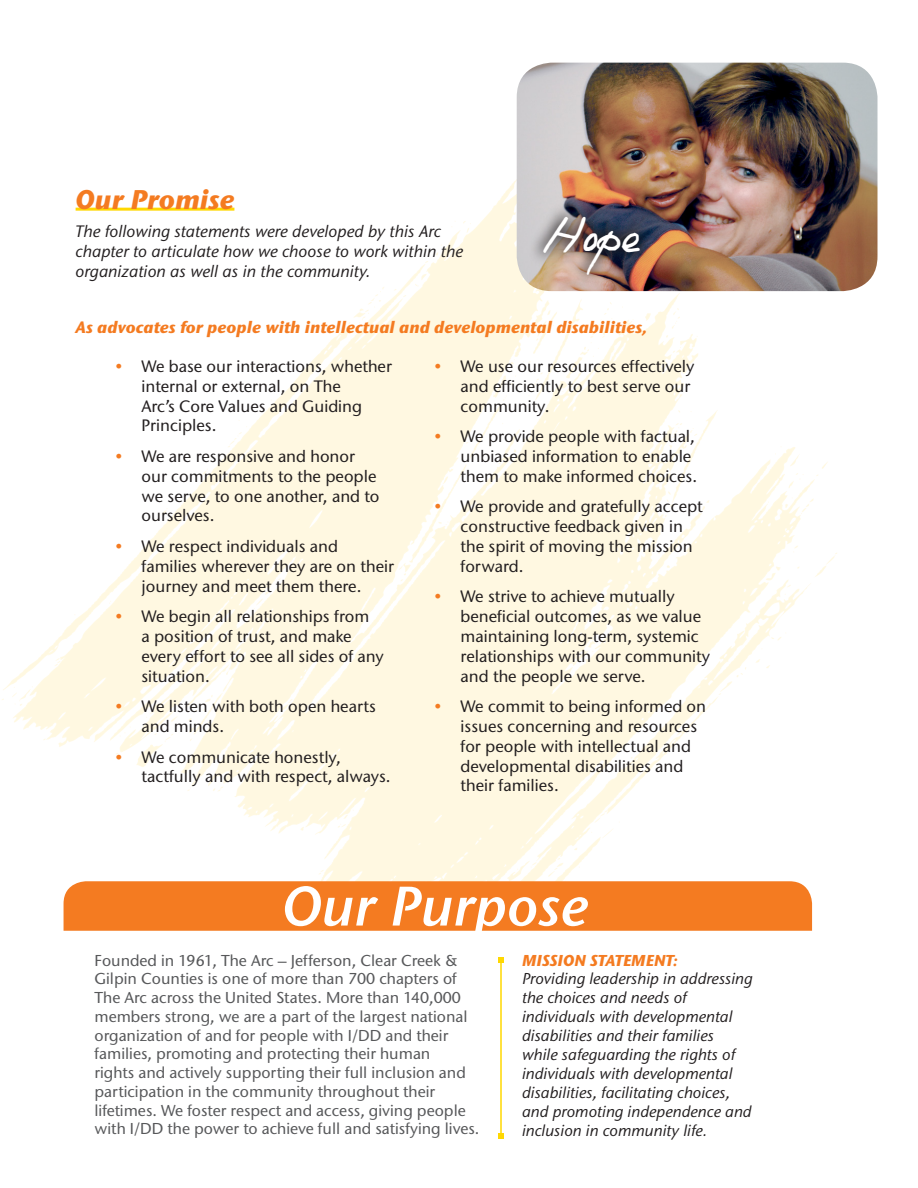
<style>
.page{position:relative;width:918px;height:1188px;background:#fff}
.page>*{position:absolute;margin:0;border:0;box-sizing:border-box;transform-origin:0 0}
.t1{font:italic 600 55.5px "Stone Sans ITC Std";color:#fff}
.t2{font:39px "Philing";color:#fff}
.t3{font:italic 700 27px "Stone Sans ITC Std";color:#f47b21}
.t4{font:500 16.5px/19.8px "Stone Sans ITC Std";color:#231f20}
.t5{font:italic 500 16.5px/19.8px "Stone Sans ITC Std";color:#231f20}
.t6{font:italic 700 16.5px "Stone Sans ITC Std";color:#f47b21}
.t7{font:500 15.75px/18.8px "Stone Sans ITC Std";color:#57585a}
.t8{font:italic 500 15.75px/18.9px "Stone Sans ITC Std";color:#231f20}
.s1{font-style:italic;color:#f47b21}
.s2{font-weight:700;color:#f47b21}
</style>
<div class="page">
<img style="left:2px;top:160px;width:842px;height:768px">
<hr style="left:76px;top:208px;width:158px;height:3px;background:#ffd801">
<div style="left:64px;top:881px;width:748px;height:50px;background:#f47b21"></div>
<hr style="left:500px;top:960px;width:2px;height:176px;background:#ffd801">
<svg style="left:498px;top:957px;width:6px;height:6px"></svg>
<svg style="left:498px;top:1133px;width:6px;height:6px"></svg>
<img style="left:517px;top:63px;width:361px;height:228px">
<img style="left:530px;top:203px;width:124px;height:86px">
<p class="t3" style="left:76px;top:183px;width:160px">Our Promise</p>
<p class="t5" style="left:76px;top:221px;width:389px">The following statements were developed by this Arc chapter to articulate how we choose to work within the organization as well as in the community.</p>
<p class="t6" style="left:76px;top:317px;width:573px">As advocates for people with intellectual and developmental disabilities,</p>
<p class="t2" style="left:543px;top:214px;width:97px">Hope</p>
<p class="t4" style="left:141px;top:356px;width:252px;text-indent:-27px"><span class="s1">•</span> We base our interactions, whether internal or external, on The<br>Arc’s Core Values and Guiding<br>Principles.</p>
<p class="t4" style="left:141px;top:446px;width:240px;text-indent:-27px"><span class="s1">•</span> We are responsive and honor our commitments to the people we serve, to one another, and to ourselves.</p>
<p class="t4" style="left:141px;top:536px;width:254px;text-indent:-27px"><span class="s1">•</span> We respect individuals and families wherever they are on their journey and meet them there.</p>
<p class="t4" style="left:141px;top:606px;width:244px;text-indent:-27px"><span class="s1">•</span> We begin all relationships from<br>a position of trust, and make every effort to see all sides of any situation.</p>
<p class="t4" style="left:141px;top:696px;width:236px;text-indent:-27px"><span class="s1">•</span> We listen with both open hearts and minds.</p>
<p class="t4" style="left:141px;top:747px;width:251px;text-indent:-27px"><span class="s1">•</span> We communicate honestly, tactfully and with respect, always.</p>
<p class="t4" style="left:461px;top:356px;width:236px;text-indent:-27px"><span class="s1">•</span> We use our resources effectively and efficiently to best serve our community.</p>
<p class="t4" style="left:461px;top:426px;width:238px;text-indent:-27px"><span class="s1">•</span> We provide people with factual, unbiased information to enable them to make informed choices.</p>
<p class="t4" style="left:461px;top:497px;width:244px;text-indent:-27px"><span class="s1">•</span> We provide and gratefully accept constructive feedback given in the spirit of moving the mission forward.</p>
<p class="t4" style="left:461px;top:587px;width:251px;text-indent:-27px"><span class="s1">•</span> We strive to achieve mutually beneficial outcomes, as we value maintaining long-term, systemic relationships with our community and the people we serve.</p>
<p class="t4" style="left:461px;top:696px;width:247px;text-indent:-27px"><span class="s1">•</span> We commit to being informed on issues concerning and resources for people with intellectual and developmental disabilities and their families.</p>
<p class="t1" style="left:282px;top:872px;width:308px">Our Purpose</p>
<p class="t8" style="left:522px;top:951px;width:232px"><span class="s2">MISSION STATEMENT:<br></span>Providing leadership in addressing the choices and needs of individuals with developmental disabilities and their families while safeguarding the rights of individuals with developmental disabilities, facilitating choices, and promoting independence and inclusion in community life.</p>
<p class="t7" style="left:94px;top:951px;width:386px">Founded in 1961, The Arc – Jefferson, Clear Creek &amp; Gilpin Counties is one of more than 700 chapters of The Arc across the United States. More than 140,000 members strong, we are a part of the largest national organization of and for people with I/DD and their families, promoting and protecting their human<br>rights and actively supporting their full inclusion and participation in the community throughout their lifetimes. We foster respect and access, giving people with I/DD the power to achieve full and satisfying lives.</p>
</div>
